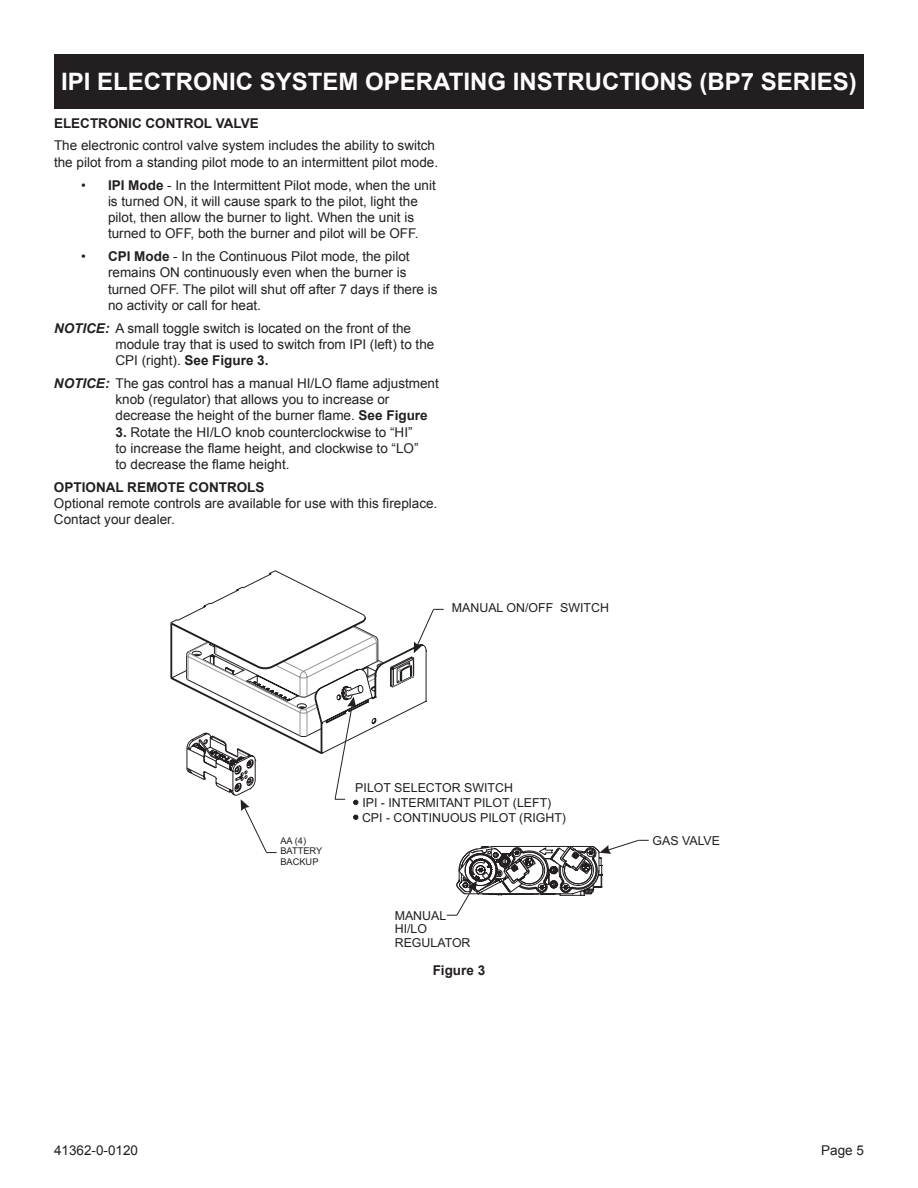
<style>
.page{position:relative;width:918px;height:1188px;background:#fff}
.page>*{position:absolute;margin:0;border:0;box-sizing:border-box;transform-origin:0 0}
.t1{font:700 24px "Arial";color:#fff}
.t2{font:13.5px/16.2px "Arial";color:#231f20}
.t3{font:700 13.5px "Arial";color:#231f20}
.t4{font:12.45px/13.8px "Arial";color:#231f20}
.t5{font:9.3px/10.4px "Arial";color:#231f20}
.s1{font-weight:700}
.s2{font-weight:700;font-style:italic}
</style>
<div class="page">
<div style="left:54px;top:54px;width:810px;height:54px;background:#231f20"></div>
<svg style="left:171px;top:570px;width:478px;height:346px"></svg>
<h1 class="t1" style="left:61px;top:65px;width:797px">IPI ELECTRONIC SYSTEM OPERATING INSTRUCTIONS (BP7 SERIES)</h1>
<p class="t3" style="left:54px;top:114px;width:206px">ELECTRONIC CONTROL VALVE</p>
<p class="t2" style="left:54px;top:138px;width:386px">The electronic control valve system includes the ability to switch the pilot from a standing pilot mode to an intermittent pilot mode.</p>
<p class="t2" style="left:108px;top:177px;width:329px;text-indent:-27px">• <span class="s1">IPI Mode</span> - In the Intermittent Pilot mode, when the unit is turned ON, it will cause spark to the pilot, light the pilot, then allow the burner to light. When the unit is turned to OFF, both the burner and pilot will be OFF.</p>
<p class="t2" style="left:108px;top:248px;width:331px;text-indent:-27px">• <span class="s1">CPI Mode</span> - In the Continuous Pilot mode, the pilot remains ON continuously even when the burner is turned OFF. The pilot will shut off after 7 days if there is no activity or call for heat.</p>
<p class="t2" style="left:116px;top:320px;width:320px;text-indent:-62px"><span class="s2">NOTICE:</span> A small toggle switch is located on the front of the module tray that is used to switch from IPI (left) to the<br>CPI (right). <span class="s1">See Figure 3.</span></p>
<p class="t2" style="left:116px;top:375px;width:325px;text-indent:-62px"><span class="s2">NOTICE:</span> The gas control has a manual HI/LO flame adjustment knob (regulator) that allows you to increase or decrease the height of the burner flame. <span class="s1">See Figure</span></p>
<p class="t2" style="left:116px;top:424px;width:305px"><span class="s1">3.</span> Rotate the HI/LO knob counterclockwise to “HI” to increase the flame height, and clockwise to “LO” to decrease the flame height.</p>
<p class="t3" style="left:54px;top:478px;width:212px">OPTIONAL REMOTE CONTROLS</p>
<p class="t2" style="left:54px;top:496px;width:385px">Optional remote controls are available for use with this fireplace.<br>Contact your dealer.</p>
<p class="t4" style="left:452px;top:602px;width:159px">MANUAL ON/OFF SWITCH</p>
<p class="t5" style="left:280px;top:836px;width:44px">AA (4)<br>BATTERY<br>BACKUP</p>
<p class="t4" style="left:362px;top:781px;width:206px;line-height:15px;text-indent:-7px">PILOT SELECTOR SWITCH<br>IPI - INTERMITANT PILOT (LEFT)<br>CPI - CONTINUOUS PILOT (RIGHT)</p>
<p class="t4" style="left:395px;top:909px;width:77px">MANUAL<br>HI/LO<br>REGULATOR</p>
<p class="t3" style="left:433px;top:961px;width:54px">Figure 3</p>
<p class="t4" style="left:653px;top:835px;width:69px">GAS VALVE</p>
<p class="t2" style="left:54px;top:1143px;width:86px">41362-0-0120</p>
<p class="t2" style="left:821px;top:1143px;width:44px">Page 5</p>
</div>
